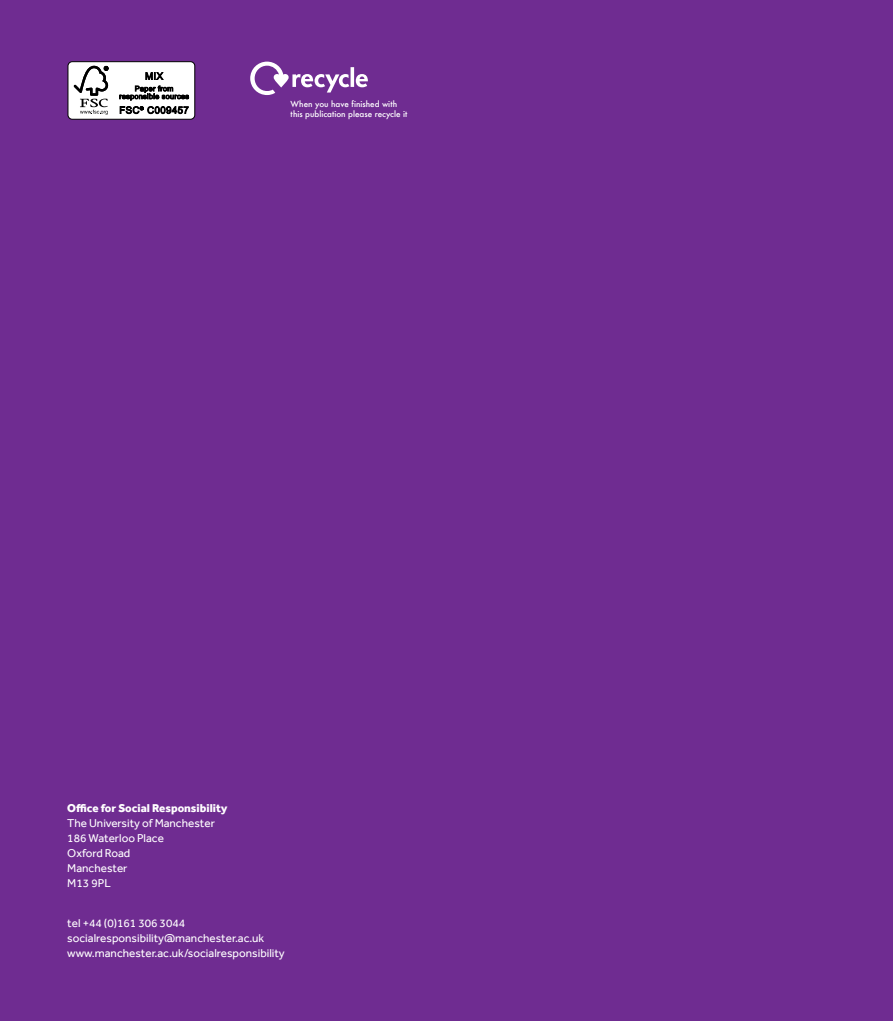
<style>
.page{position:relative;width:893px;height:1021px;background:#fff}
.page>*{position:absolute;margin:0;border:0;box-sizing:border-box;transform-origin:0 0}
.t1{font:11.7px/15px "Effra";color:#fff}
.t2{font:800 11.7px "Effra";color:#fff}
.t3{font:500 8.1px/9.8px "Futura";color:#fff}
</style>
<div class="page">
<div style="left:0;top:0;width:893px;height:1020px;background:#6f2c91"></div>
<svg style="left:250px;top:62px;width:118px;height:33px"></svg>
<div style="left:68px;top:62px;width:127px;height:57px;background:#fff;border-radius:4px"></div>
<div style="left:68px;top:61px;width:127px;height:58px;border:1px solid #000;border-radius:4px"></div>
<svg style="left:74px;top:66px;width:34px;height:49px"></svg>
<svg style="left:119px;top:72px;width:70px;height:42px"></svg>
<p class="t3" style="left:291px;top:99px;width:118px">When you have finished with this publication please recycle it</p>
<p class="t2" style="left:67px;top:800px;width:162px">Office for Social Responsibility</p>
<p class="t1" style="left:67px;top:815px;width:149px">The University of Manchester<br>186 Waterloo Place<br>Oxford Road<br>Manchester<br>M13 9PL</p>
<p class="t1" style="left:67px;top:915px;width:219px">tel +44 (0)161 306 3044 socialresponsibility@manchester.ac.uk www.manchester.ac.uk/socialresponsibility</p>
</div>
